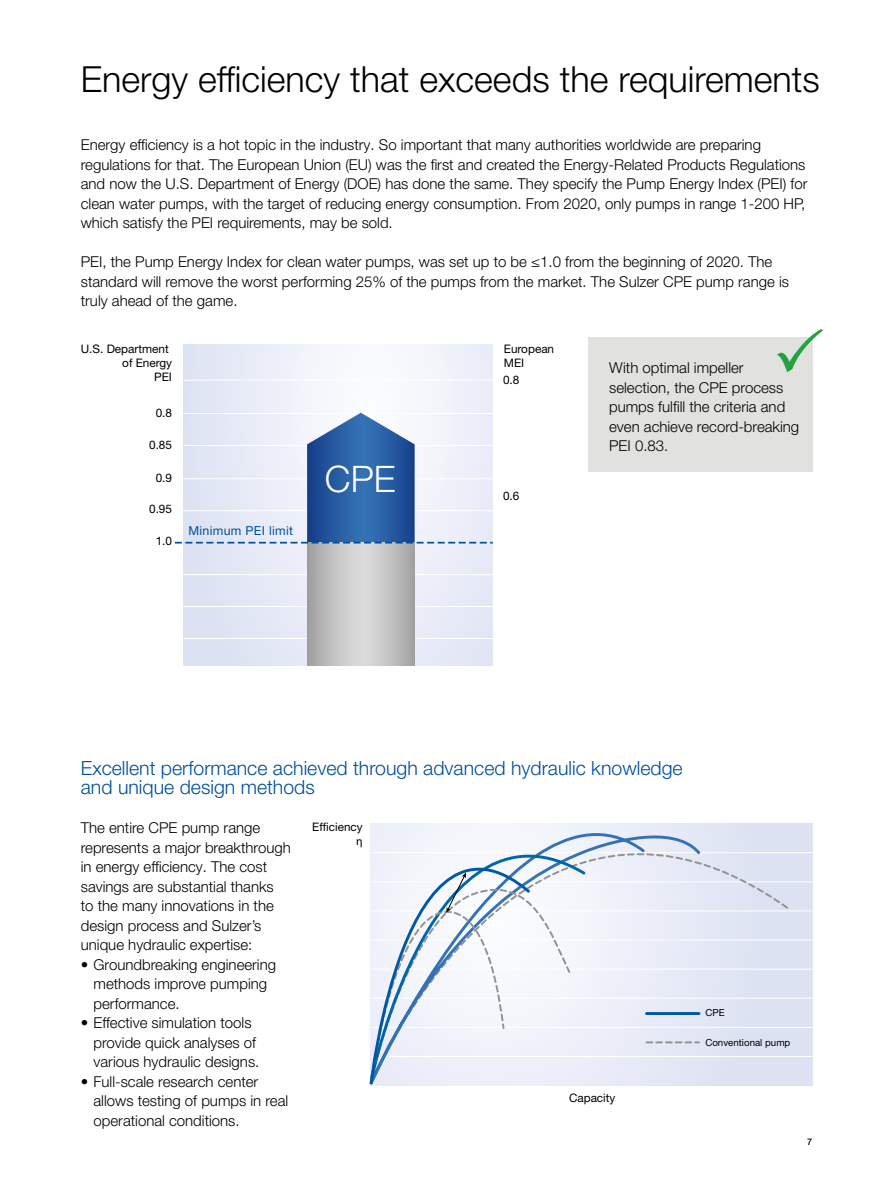
<style>
.page{position:relative;width:893px;height:1191px;background:#fff}
.page>*{position:absolute;margin:0;border:0;box-sizing:border-box;transform-origin:0 0}
.t1{font:300 36.6px "Helvetica Neue LT Pro";color:#fff}
.t2{font:300 36px "Helvetica Neue LT Pro";color:#000}
.t3{font:300 19.5px/19.5px "Helvetica Neue LT Pro";color:#004e9b}
.t4{font:300 15px/19.5px "Helvetica Neue LT Pro";color:#000}
.t5{font:12.45px "Helvetica Neue LT Pro";letter-spacing:.025em;color:#004e9b}
.t6{font:11.7px/14.1px "Helvetica Neue LT Pro";color:#000;text-align:right}
.t7{font:11.7px "Helvetica Neue LT Com";color:#000}
.t8{font:11.7px "Myriad Pro";color:#000}
.t9{font:9.75px "Helvetica Neue LT Com";color:#000}
.t10{font:300 9px "Helvetica Neue LT Pro";color:#000}
</style>
<div class="page">
<div style="left:588px;top:338px;width:224px;height:134px;background:#e1e2e0"></div>
<div style="left:183px;top:345px;width:310px;height:320px;background:linear-gradient(to right,#e7ebf7,#f7f8fd)"></div>
<hr style="left:183px;top:380px;width:310px;height:1px;background:#fff">
<svg style="left:175px;top:413px;width:318px;height:252px;background:#c3cee1"></svg>
<div style="left:371px;top:823px;width:441px;height:262px;background:#dde2f3"></div>
<hr style="left:371px;top:881px;width:441px;height:1px;background:#fff">
<hr style="left:371px;top:852px;width:441px;height:1px;background:#fff">
<hr style="left:371px;top:910px;width:441px;height:1px;background:#fff">
<hr style="left:371px;top:939px;width:441px;height:1px;background:#fff">
<hr style="left:371px;top:968px;width:441px;height:1px;background:#fff">
<hr style="left:371px;top:997px;width:441px;height:1px;background:#fff">
<hr style="left:371px;top:1027px;width:441px;height:1px;background:#fff">
<hr style="left:371px;top:1056px;width:441px;height:1px;background:#fff">
<svg style="left:703px;top:864px;width:88px;height:135px"></svg>
<svg style="left:370px;top:823px;width:333px;height:263px"></svg>
<svg style="left:533px;top:823px;width:55px;height:257px"></svg>
<svg style="left:370px;top:823px;width:163px;height:262px;background:#eaeff7"></svg>
<svg style="left:369px;top:872px;width:203px;height:212px"></svg>
<svg style="left:646px;top:1041px;width:53px;height:2px"></svg>
<hr style="left:646px;top:1012px;width:53px;height:3px;background:#0058a2">
<svg style="left:776px;top:329px;width:47px;height:43px"></svg>
<h2 class="t2" style="left:81px;top:57px;width:740px">Energy efficiency that exceeds the requirements</h2>
<p class="t4" style="left:81px;top:135px;width:728px">Energy efficiency is a hot topic in the industry. So important that many authorities worldwide are preparing regulations for that. The European Union (EU) was the first and created the Energy-Related Products Regulations and now the U.S. Department of Energy (DOE) has done the same. They specify the Pump Energy Index (PEI) for clean water pumps, with the target of reducing energy consumption. From 2020, only pumps in range 1-200 HP, which satisfy the PEI requirements, may be sold.</p>
<p class="t4" style="left:81px;top:252px;width:710px">PEI, the Pump Energy Index for clean water pumps, was set up to be ≤1.0 from the beginning of 2020. The standard will remove the worst performing 25% of the pumps from the market. The Sulzer CPE pump range is truly ahead of the game.</p>
<p class="t6" style="left:81px;top:342px;width:93px">U.S. Department of Energy<br>PEI</p>
<p class="t6" style="left:156px;top:405px;width:18px">0.8</p>
<p class="t6" style="left:149px;top:437px;width:24px">0.85</p>
<p class="t6" style="left:156px;top:471px;width:18px">0.9</p>
<p class="t6" style="left:149px;top:501px;width:24px">0.95</p>
<p class="t6" style="left:156px;top:533px;width:18px">1.0</p>
<p class="t5" style="left:188px;top:523px;width:106px">Minimum PEI limit</p>
<h1 class="t1" style="left:325px;top:456px;width:72px">CPE</h1>
<p class="t6" style="left:504px;top:342px;width:52px;text-align:left">European<br>MEI</p>
<p class="t6" style="left:503px;top:372px;width:18px">0.8</p>
<p class="t6" style="left:503px;top:488px;width:18px">0.6</p>
<p class="t4" style="left:609px;top:358px;width:192px">With optimal impeller selection, the CPE process pumps fulfill the criteria and even achieve record-breaking<br>PEI 0.83.</p>
<h3 class="t3" style="left:81px;top:757px;width:603px">Excellent performance achieved through advanced hydraulic knowledge and unique design methods</h3>
<p class="t4" style="left:81px;top:817px;width:212px">The entire CPE pump range represents a major breakthrough in energy efficiency. The cost savings are substantial thanks<br>to the many innovations in the design process and Sulzer’s unique hydraulic expertise:</p>
<p class="t4" style="left:94px;top:954px;width:184px;text-indent:-13px">• Groundbreaking engineering methods improve pumping performance.</p>
<p class="t4" style="left:94px;top:1012px;width:167px;text-indent:-13px">• Effective simulation tools provide quick analyses of various hydraulic designs.</p>
<p class="t4" style="left:94px;top:1071px;width:196px;text-indent:-13px">• Full-scale research center allows testing of pumps in real operational conditions.</p>
<p class="t7" style="left:312px;top:819px;width:52px">Efficiency</p>
<p class="t8" style="left:356px;top:833px;width:8px">η</p>
<p class="t7" style="left:569px;top:1090px;width:48px">Capacity</p>
<p class="t9" style="left:705px;top:1007px;width:21px">CPE</p>
<p class="t9" style="left:705px;top:1036px;width:87px">Conventional pump</p>
<p class="t10" style="left:807px;top:1136px;width:7px">7</p>
</div>
